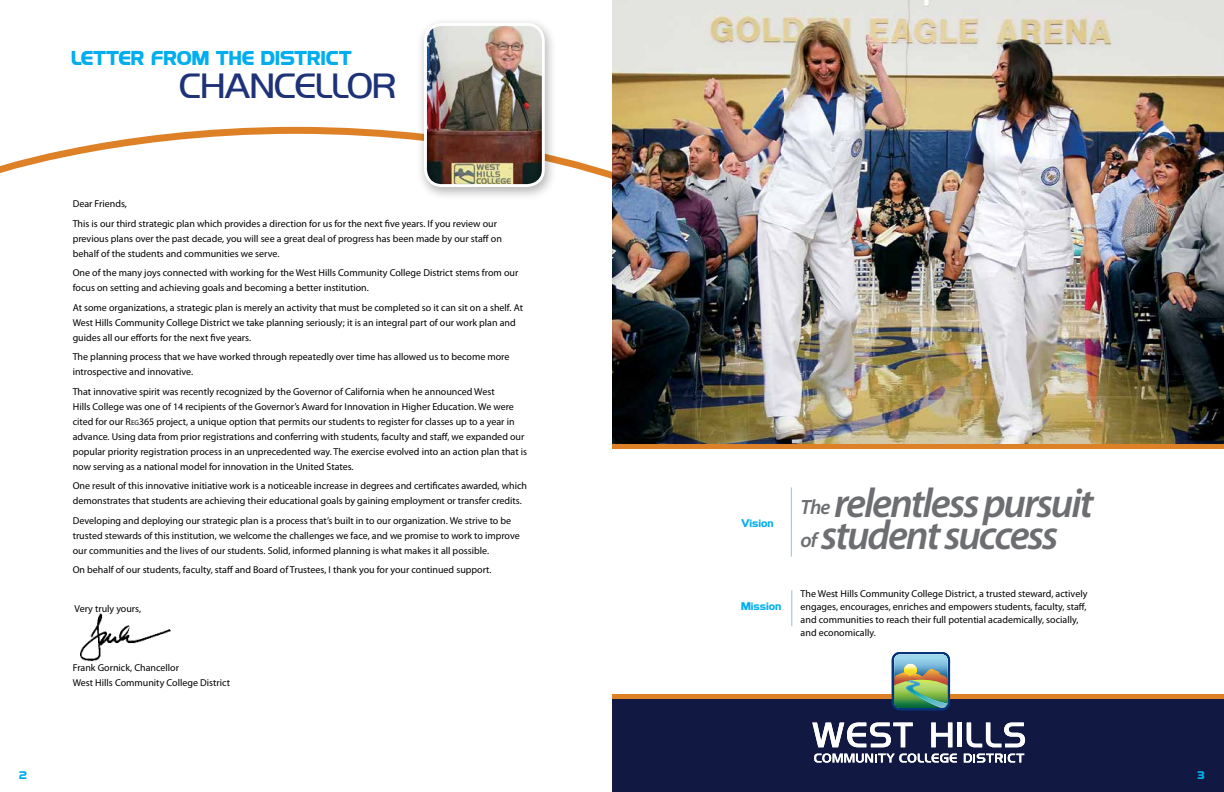
<style>
.page{position:relative;width:1224px;height:792px;background:#fff}
.page>*{position:absolute;margin:0;border:0;box-sizing:border-box;transform-origin:0 0}
.t1{font:italic 600 41.5px/32.3px "Myriad Pro";letter-spacing:-.05em;color:#6d6e71}
.t2{font:32px "Highland Gothic Light FLF";color:#1e3278}
.t3{font:700 18px "Highland Gothic FLF";color:#00aeef}
.t4{font:10px/15px "Myriad Pro";color:#000}
.t5{font:700 10px "Highland Gothic FLF";color:#00aeef}
.s1{font-size:7px}
.s2{font-size:20.7px}
</style>
<div class="page">
<div style="left:612px;top:697px;width:612px;height:95px;background:#111942"></div>
<img style="left:80px;top:613px;width:91px;height:49px">
<svg style="left:167px;top:127px;width:249px;height:7px;fill:#dd8026"></svg>
<svg style="left:0;top:134px;width:612px;height:45px"></svg>
<div style="left:416px;top:17px;width:141px;height:184px;background:#000;opacity:.3"></div>
<img style="left:425px;top:24px;width:117px;height:162px">
<div style="left:424px;top:23px;width:121px;height:164px;border:3px solid #fff;border-radius:16px"></div>
<img style="left:612px;top:0;width:612px;height:444px">
<hr style="left:612px;top:444px;width:612px;height:4px;background:#dd8026">
<hr style="left:791px;top:487px;width:1px;height:70px;background:#83c5ec">
<hr style="left:791px;top:590px;width:1px;height:36px;background:#83c5ec">
<hr style="left:612px;top:694px;width:612px;height:4px;background:#dd8026">
<svg style="left:892px;top:652px;width:58px;height:58px;background:#779d83"></svg>
<svg style="left:812px;top:723px;width:101px;height:24px"></svg>
<svg style="left:931px;top:723px;width:21px;height:24px"></svg>
<div style="left:957px;top:723px;width:5px;height:24px;background:#fff"></div>
<svg style="left:967px;top:723px;width:58px;height:24px"></svg>
<svg style="left:814px;top:753px;width:143px;height:10px"></svg>
<svg style="left:964px;top:754px;width:60px;height:9px"></svg>
<h3 class="t3" style="left:71px;top:45px;width:282px">LETTER FROM THE DISTRICT</h3>
<h2 class="t2" style="left:179px;top:63px;width:67px">CHANCELL</h2>
<h2 class="t2" style="left:347px;top:63px;width:48px">OR</h2>
<p class="t4" style="left:73px;top:194px;width:426px;line-height:19.5px">Dear Friends,<br>This is our third strategic plan which provides a direction for us for the next five years. If you review our</p>
<p class="t4" style="left:73px;top:230px;width:431px">previous plans over the past decade, you will see a great deal of progress has been made by our staff on behalf of the students and communities we serve.</p>
<p class="t4" style="left:73px;top:265px;width:447px">One of the many joys connected with working for the West Hills Community College District stems from our focus on setting and achieving goals and becoming a better institution.</p>
<p class="t4" style="left:73px;top:299px;width:452px">At some organizations, a strategic plan is merely an activity that must be completed so it can sit on a shelf. At<br>West Hills Community College District we take planning seriously; it is an integral part of our work plan and guides all our efforts for the next five years.</p>
<p class="t4" style="left:73px;top:349px;width:438px">The planning process that we have worked through repeatedly over time has allowed us to become more introspective and innovative.</p>
<p class="t4" style="left:73px;top:383px;width:456px">That innovative spirit was recently recognized by the Governor of California when he announced West<br>Hills College was one of 14 recipients of the Governor’s Award for Innovation in Higher Education. We were cited for our R<span class="s1">eg</span>365 project, a unique option that permits our students to register for classes up to a year in advance. Using data from prior registrations and conferring with students, faculty and staff, we expanded our popular priority registration process in an unprecedented way. The exercise evolved into an action plan that is now serving as a national model for innovation in the United States.</p>
<p class="t4" style="left:73px;top:478px;width:456px">One result of this innovative initiative work is a noticeable increase in degrees and certificates awarded, which demonstrates that students are achieving their educational goals by gaining employment or transfer credits.</p>
<p class="t4" style="left:73px;top:512px;width:449px">Developing and deploying our strategic plan is a process that’s built in to our organization. We strive to be trusted stewards of this institution, we welcome the challenges we face, and we promise to work to improve our communities and the lives of our students. Solid, informed planning is what makes it all possible.</p>
<p class="t4" style="left:73px;top:562px;width:420px">On behalf of our students, faculty, staff and Board of Trustees, I thank you for your continued support.</p>
<p class="t4" style="left:74px;top:601px;width:68px">Very truly yours,</p>
<p class="t4" style="left:73px;top:659px;width:159px">Frank Gornick, Chancellor<br>West Hills Community College District</p>
<p class="t5" style="left:741px;top:516px;width:34px">Vision</p>
<p class="t5" style="left:741px;top:599px;width:42px">Mission</p>
<h1 class="t1" style="left:801px;top:488px;width:294px"><span class="s2">The</span> relentless pursuit <span class="s2">of</span> student success</h1>
<p class="t4" style="left:801px;top:587px;width:288px;line-height:13px">The West Hills Community College District, a trusted steward, actively engages, encourages, enriches and empowers students, faculty, staff, and communities to reach their full potential academically, socially, and economically.</p>
<p class="t5" style="left:1194px;top:762px;width:9px">3</p>
<p class="t5" style="left:19px;top:768px;width:9px">2</p>
<p class="t5" style="left:1197px;top:768px;width:9px">3</p>
</div>
